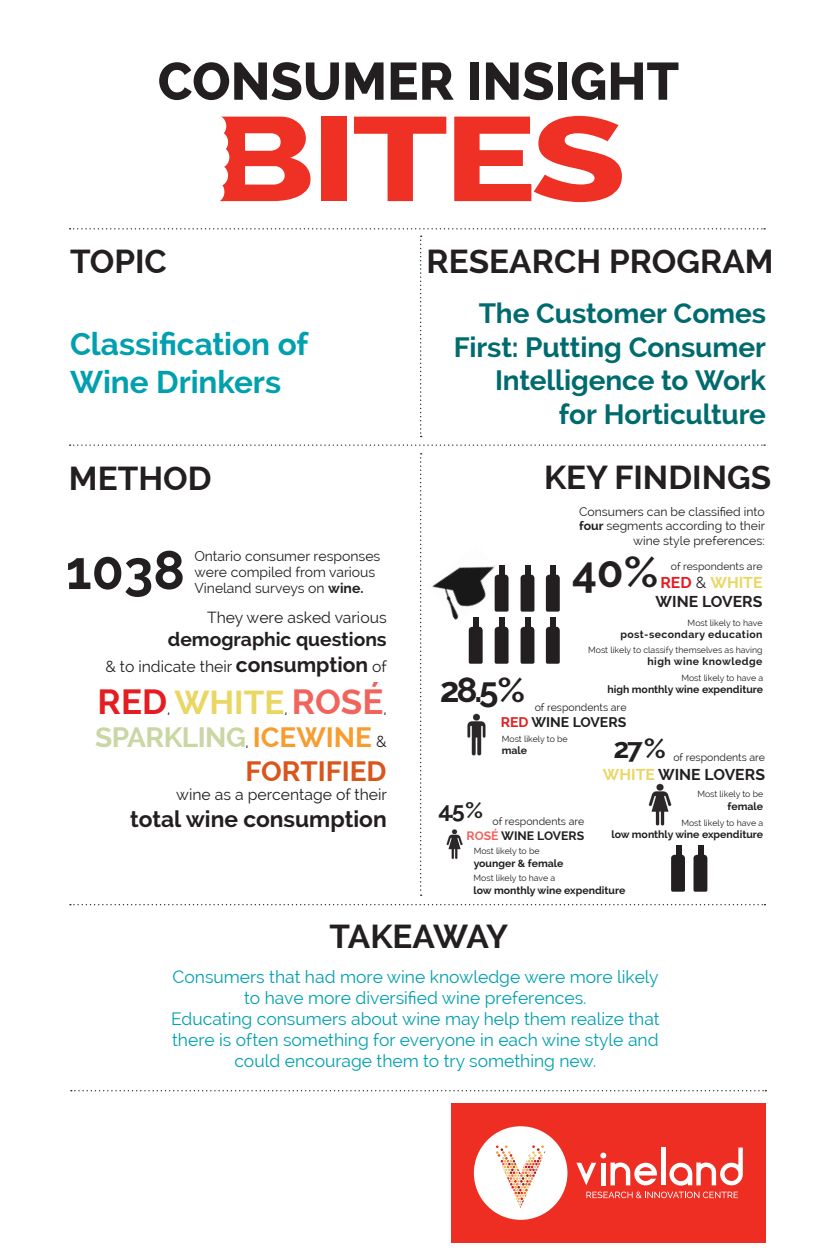
<style>
.page{position:relative;width:840px;height:1260px;background:#fff}
.page>*{position:absolute;margin:0;border:0;box-sizing:border-box;transform-origin:0 0}
.t1{font:800 119px "Raleway";letter-spacing:-.03em;color:#ee3124;scale:1.3 1}
.t2{font:700 54.07px "Raleway";color:#231f20}
.t3{font:800 52.5px "Raleway";color:#231f20}
.t4{font:700 43.75px "Raleway";color:#231f20}
.t5{font:700 35px "Raleway";color:#231f20}
.t6{font:700 33.25px "Raleway";color:#231f20}
.t7{font:700 33.25px "Raleway";color:#ead663}
.t8{font:700 33.25px "Raleway";letter-spacing:-.055em;color:#231f20}
.t9{font:700 31.5px "Raleway";letter-spacing:-.005em;color:#00a0af}
.t10{font:700 28px/33.6px "Raleway";letter-spacing:-.005em;color:#006b6e;text-align:right}
.t11{font:700 28px "Raleway";letter-spacing:-.02em;color:#cad6a4}
.t12{font:700 28px "Raleway";color:#da551c}
.t13{font:700 28px "Raleway";color:#231f20}
.t14{font:700 22.75px "Raleway";color:#231f20}
.t15{font:700 19.25px "Raleway";color:#231f20}
.t16{font:17.5px/21px "Raleway";color:#00a0af;text-align:center}
.t17{font:15.75px "Raleway";color:#231f20}
.t18{font:700 15.75px "Raleway";color:#231f20}
.t19{font:700 15.75px "Raleway";color:#ead663}
.t20{font:14px/15.8px "Raleway";color:#231f20}
.t21{font:700 14px "Raleway";color:#231f20}
.t22{font:12.25px "Raleway";color:#231f20}
.t23{font:700 12.25px "Raleway";color:#231f20}
.t24{font:700 10.5px "Raleway";color:#231f20}
.t25{font:10.5px "Raleway";color:#231f20}
.t26{font:700 10.5px "Raleway";letter-spacing:.04em;color:#231f20}
.t27{font:8.75px "Raleway";color:#231f20}
.s1{font-weight:700}
.s2{font-weight:700;font-size:21px}
.s3{font-size:35px;color:#e41d22}
.s4{font-weight:400;font-size:15.75px;color:#231f20}
.s5{font-size:35px;color:#f0645d}
.s6{color:#f79d30}
.s7{color:#e41d22}
.s8{font-weight:400;color:#231f20}
.s9{color:#ead663}
.s10{color:#f1635c}
</style>
<div class="page">
<svg style="left:71px;top:1090px;width:695px;height:1px"></svg>
<img style="left:467px;top:713px;width:19px;height:43px">
<svg style="left:671px;top:845px;width:14px;height:47px"></svg>
<svg style="left:694px;top:845px;width:13px;height:47px"></svg>
<svg style="left:469px;top:623px;width:14px;height:41px"></svg>
<svg style="left:521px;top:565px;width:13px;height:99px"></svg>
<svg style="left:546px;top:565px;width:14px;height:99px"></svg>
<img style="left:432px;top:566px;width:63px;height:57px">
<svg style="left:495px;top:565px;width:14px;height:99px"></svg>
<img style="left:649px;top:783px;width:22px;height:43px">
<img style="left:446px;top:829px;width:16px;height:31px">
<svg style="left:70px;top:228px;width:695px;height:2px"></svg>
<svg style="left:70px;top:444px;width:695px;height:2px"></svg>
<svg style="left:70px;top:904px;width:695px;height:1px"></svg>
<svg style="left:420px;top:236px;width:2px;height:201px"></svg>
<svg style="left:420px;top:453px;width:2px;height:443px"></svg>
<div style="left:451px;top:1103px;width:315px;height:140px;background:#ee2e22"></div>
<svg style="left:576px;top:1153px;width:81px;height:32px"></svg>
<hr style="left:661px;top:1148px;width:4px;height:37px;background:#fff">
<svg style="left:669px;top:1148px;width:74px;height:38px"></svg>
<div style="left:601px;top:1163px;width:5px;height:22px;background:#fff"></div>
<svg style="left:586px;top:1192px;width:152px;height:6px"></svg>
<div style="left:474px;top:1126px;width:93px;height:94px;background:#fff;border-radius:50%"></div>
<svg style="left:496px;top:1145px;width:49px;height:63px"></svg>
<p class="t3" style="left:158px;top:51px;width:523px">CONSUMER INSIGHT</p>
<p class="t1" style="left:209px;top:92px;width:322px">BITES</p>
<p class="t6" style="left:70px;top:242px;width:98px">TOPIC</p>
<p class="t6" style="left:427px;top:242px;width:349px">RESEARCH PROGRAM</p>
<p class="t9" style="left:70px;top:326px;width:240px">Classification of</p>
<p class="t9" style="left:70px;top:364px;width:213px">Wine Drinkers</p>
<p class="t10" style="left:454px;top:297px;width:314px">The Customer Comes<br>First: Putting Consumer<br>Intelligence to Work for Horticulture</p>
<p class="t6" style="left:69px;top:459px;width:144px">METHOD</p>
<p class="t6" style="left:544px;top:458px;width:228px">KEY FINDINGS</p>
<p class="t2" style="left:66px;top:539px;width:121px">1038</p>
<p class="t20" style="left:194px;top:548px;width:187px">Ontario consumer responses were compiled from various<br>Vineland surveys on <span class="s1">wine.</span></p>
<p class="t17" style="left:207px;top:609px;width:181px">They were asked various</p>
<p class="t15" style="left:168px;top:629px;width:220px">demographic questions</p>
<p class="t17" style="left:105px;top:657px;width:283px">&amp; to indicate their <span class="s2">consumption</span> of</p>
<p class="t7" style="left:97px;top:683px;width:288px"><span class="s3">RED</span><span class="s4">,</span> WHITE<span class="s4">,</span> <span class="s5">ROSÉ</span></p>
<p class="t17" style="left:384px;top:699px;width:5px">,</p>
<p class="t11" style="left:95px;top:721px;width:293px">SPARKLING<span class="s4">,</span> <span class="s6">ICEWINE</span> <span class="s4">&amp;</span></p>
<p class="t12" style="left:246px;top:755px;width:143px">FORTIFIED</p>
<p class="t17" style="left:176px;top:785px;width:212px">wine as a percentage of their</p>
<p class="t14" style="left:130px;top:806px;width:258px">total wine consumption</p>
<p class="t22" style="left:579px;top:504px;width:187px">Consumers can be classified into</p>
<p class="t22" style="left:579px;top:519px;width:187px"><span class="s1">four</span> segments according to their</p>
<p class="t22" style="left:633px;top:534px;width:133px">wine style preferences:</p>
<p class="t4" style="left:572px;top:547px;width:88px">40%</p>
<p class="t25" style="left:671px;top:560px;width:93px">of respondents are</p>
<p class="t19" style="left:660px;top:574px;width:104px"><span class="s7">RED</span> <span class="s8">&amp;</span> WHITE</p>
<p class="t18" style="left:656px;top:593px;width:108px">WINE LOVERS</p>
<p class="t27" style="left:688px;top:618px;width:76px">Most likely to have</p>
<p class="t26" style="left:620px;top:629px;width:144px">post-secondary education</p>
<p class="t27" style="left:588px;top:645px;width:176px">Most likely to classify themselves as having</p>
<p class="t26" style="left:648px;top:656px;width:116px">high wine knowledge</p>
<p class="t27" style="left:681px;top:672px;width:83px">Most likely to have a</p>
<p class="t24" style="left:607px;top:683px;width:157px">high monthly wine expenditure</p>
<p class="t5" style="left:440px;top:670px;width:87px">28.5%</p>
<p class="t25" style="left:535px;top:701px;width:93px">of respondents are</p>
<p class="t21" style="left:501px;top:715px;width:127px"><span class="s7">RED</span> WINE LOVERS</p>
<p class="t13" style="left:614px;top:732px;width:54px">27%</p>
<p class="t27" style="left:502px;top:734px;width:67px">Most likely to be</p>
<p class="t24" style="left:502px;top:744px;width:27px">male</p>
<p class="t25" style="left:673px;top:752px;width:93px">of respondents are</p>
<p class="t18" style="left:603px;top:766px;width:164px"><span class="s9">WHITE</span> WINE LOVERS</p>
<p class="t14" style="left:438px;top:797px;width:46px">4.5%</p>
<p class="t25" style="left:493px;top:815px;width:93px">of respondents are</p>
<p class="t23" style="left:467px;top:828px;width:119px"><span class="s10">ROSÉ</span> WINE LOVERS</p>
<p class="t27" style="left:697px;top:789px;width:67px">Most likely to be</p>
<p class="t24" style="left:728px;top:800px;width:37px">female</p>
<p class="t27" style="left:681px;top:818px;width:83px">Most likely to have a</p>
<p class="t24" style="left:611px;top:828px;width:153px">low monthly wine expenditure</p>
<p class="t27" style="left:474px;top:846px;width:67px">Most likely to be</p>
<p class="t24" style="left:474px;top:857px;width:91px">younger &amp; female</p>
<p class="t27" style="left:474px;top:873px;width:83px">Most likely to have a</p>
<p class="t24" style="left:474px;top:884px;width:153px">low monthly wine expenditure</p>
<p class="t8" style="left:329px;top:917px;width:180px">TAKEAWAY</p>
<p class="t16" style="left:171px;top:966px;width:490px">Consumers that had more wine knowledge were more likely to have more diversified wine preferences.<br>Educating consumers about wine may help them realize that there is often something for everyone in each wine style and could encourage them to try something new.</p>
</div>
